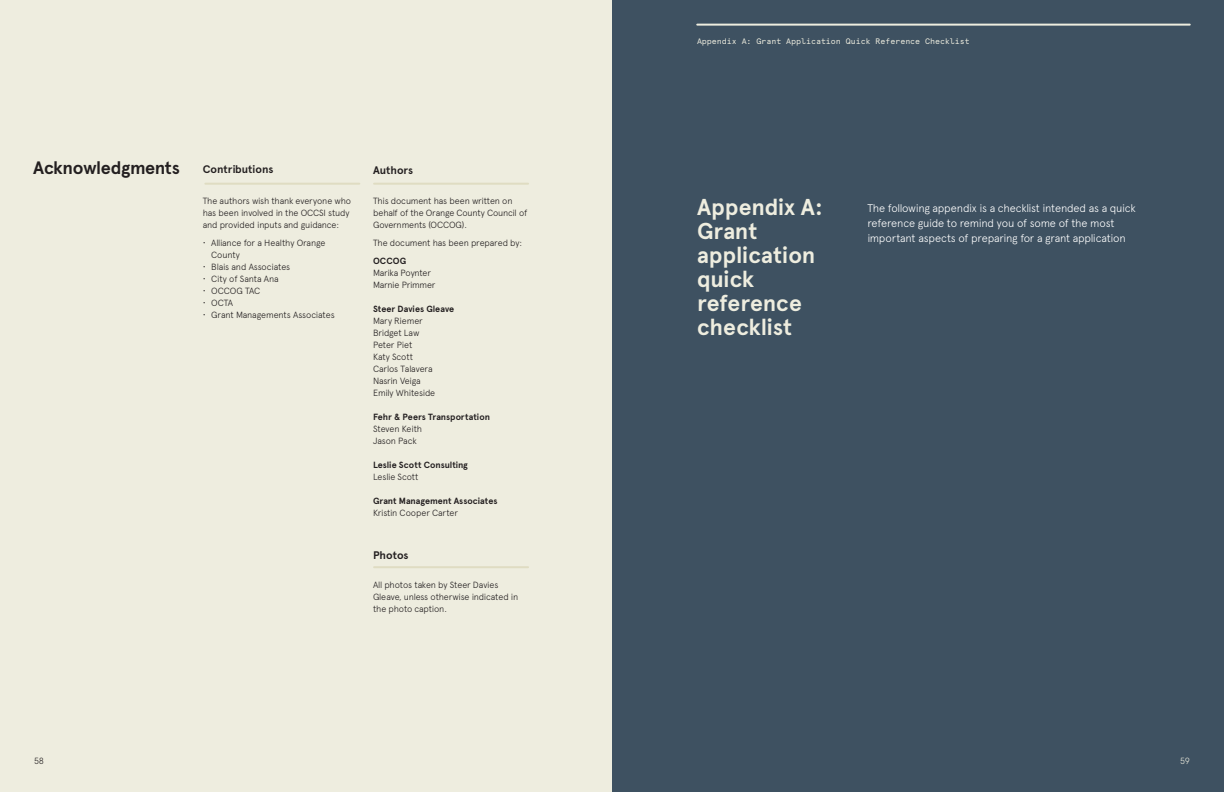
<style>
.page{position:relative;width:1224px;height:792px;background:#eeeddf}
.page>*{position:absolute;margin:0;border:0;box-sizing:border-box;transform-origin:0 0}
.H0_4{font:700 23px/24px "Apercu";letter-spacing:-.005em;color:#eeeddf}
.H0{font:700 18px "Apercu";letter-spacing:-.025em;color:#231f20}
.Body{font:300 11px/15px "Apercu";letter-spacing:-.02em;color:#fff}
.t1{font:700 11px "Apercu";color:#231f20}
.Body-2{font:300 9px/12px "Apercu";letter-spacing:-.015em;color:#231f20}
.t2{font:700 9px "Apercu";color:#231f20}
.Body-3{font:300 9px "Apercu";letter-spacing:-.035em;color:#231f20}
.t3{font:300 9px "Apercu";color:#eeeddf}
.Running_header_divid{font:8px "Apercu Mono";color:#eeeddf}
.s1{font-weight:700}
.s2{font-size:10px}
</style>
<div class="page">
<div style="left:612px;top:0;width:612px;height:792px;background:#3e5161"></div>
<hr style="left:697px;top:24px;width:493px;height:2px;background:#eeeddf">
<hr style="left:205px;top:183px;width:154px;height:2px;background:#dfdcc2">
<hr style="left:374px;top:183px;width:154px;height:2px;background:#dfdcc2">
<hr style="left:374px;top:566px;width:154px;height:2px;background:#dfdcc2">
<p class="H0" style="left:33px;top:157px;width:148px">Acknowledgments</p>
<h1 class="t1" style="left:373px;top:164px;width:42px">Authors</h1>
<p class="Body-2" style="left:373px;top:195px;width:156px">This document has been written on behalf of the Orange County Council of<br>Governments (OCCOG).</p>
<p class="Body-2" style="left:373px;top:237px;width:151px">The document has been prepared by:</p>
<p class="Body-2" style="left:373px;top:255px;width:60px"><span class="s1">OCCOG<br></span>Marika Poynter</p>
<p class="Body-2" style="left:373px;top:279px;width:64px">Marnie Primmer</p>
<h2 class="t2" style="left:373px;top:303px;width:83px">Steer Davies Gleave</h2>
<p class="Body-2" style="left:373px;top:315px;width:51px">Mary Riemer</p>
<p class="Body-2" style="left:373px;top:327px;width:48px">Bridget Law</p>
<p class="Body-2" style="left:373px;top:339px;width:41px">Peter Piet</p>
<p class="Body-2" style="left:373px;top:351px;width:41px">Katy Scott</p>
<p class="Body-2" style="left:373px;top:363px;width:61px">Carlos Talavera</p>
<p class="Body-3" style="left:373px;top:375px;width:49px">Nasrin Veiga</p>
<p class="Body-2" style="left:373px;top:387px;width:64px">Emily Whiteside</p>
<h2 class="t2" style="left:373px;top:411px;width:118px">Fehr &amp; Peers Transportation</h2>
<p class="Body-2" style="left:373px;top:423px;width:51px">Steven Keith</p>
<p class="Body-2" style="left:373px;top:435px;width:45px">Jason Pack</p>
<h2 class="t2" style="left:373px;top:459px;width:96px">Leslie Scott Consulting</h2>
<p class="Body-2" style="left:373px;top:471px;width:47px">Leslie Scott</p>
<h2 class="t2" style="left:373px;top:495px;width:126px">Grant Management Associates</h2>
<p class="Body-2" style="left:373px;top:507px;width:86px">Kristin Cooper Carter</p>
<h1 class="t1" style="left:373px;top:548px;width:37px">Photos</h1>
<p class="Body-2" style="left:373px;top:579px;width:147px">All photos taken by Steer Davies<br>Gleave, unless otherwise indicated in the photo caption.</p>
<h1 class="t1" style="left:203px;top:163px;width:72px">Contributions</h1>
<p class="Body-2" style="left:203px;top:195px;width:150px">The authors wish thank everyone who has been involved in the OCCSI study and provided inputs and guidance:</p>
<p class="Body-2" style="left:211px;top:237px;width:116px;text-indent:-9px"><span class="s2">•</span> Alliance for a Healthy Orange<br>County</p>
<p class="Body-2" style="left:203px;top:261px;width:89px"><span class="s2">•</span> Blais and Associates</p>
<p class="Body-2" style="left:203px;top:273px;width:77px"><span class="s2">•</span> City of Santa Ana</p>
<p class="Body-2" style="left:203px;top:285px;width:59px"><span class="s2">•</span> OCCOG TAC</p>
<p class="Body-2" style="left:203px;top:297px;width:32px"><span class="s2">•</span> OCTA</p>
<p class="Body-2" style="left:203px;top:309px;width:134px"><span class="s2">•</span> Grant Managements Associates</p>
<p class="Running_header_divid" style="left:697px;top:37px;width:274px">Appendix A: Grant Application Quick Reference Checklist</p>
<p class="H0_4" style="left:697px;top:195px;width:127px">Appendix A:<br>Grant application quick reference checklist</p>
<p class="Body" style="left:867px;top:200px;width:270px">The following appendix is a checklist intended as a quick reference guide to remind you of some of the most important aspects of preparing for a grant application</p>
<p class="Body-2" style="left:34px;top:755px;width:12px">58</p>
<p class="t3" style="left:1180px;top:756px;width:11px">59</p>
</div>
